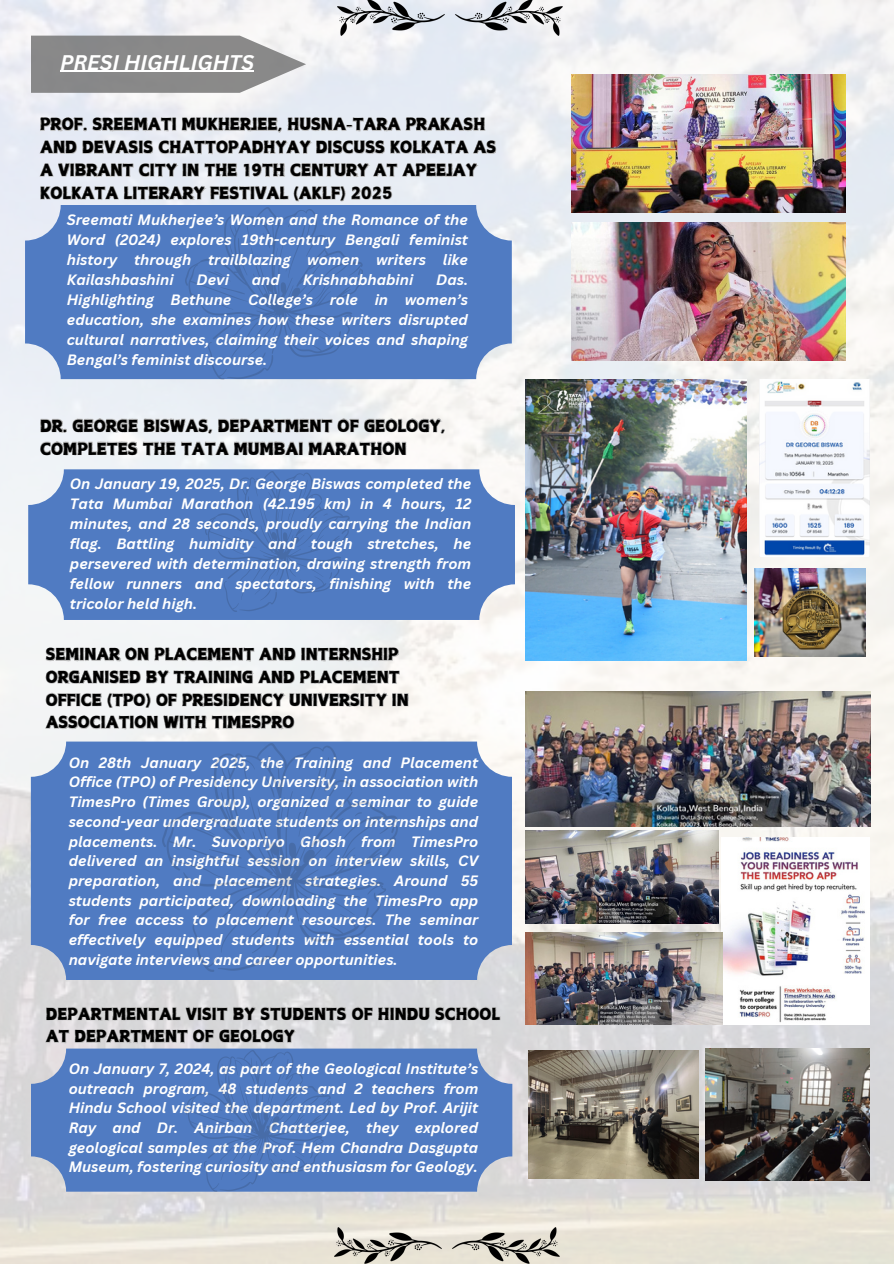
<style>
.page{position:relative;width:894px;height:1264px;background:#fff}
.page>*{position:absolute;margin:0;border:0;box-sizing:border-box;transform-origin:0 0}
.t1{font:italic 700 20.7px "Canva Sans";color:#fff}
.t2{font:16.65px/23px "Canva Powerful Calligraphy";color:#000}
.t3{font:16.5px/22.6px "Canva Powerful Calligraphy";color:#000}
.t4{font:italic 700 14.55px/19.6px "Canva Sans";color:#fff;text-align:justify}
</style>
<div class="page">
<img style="left:0;top:0;width:893px;height:1263px">
<img style="left:334px;top:1227px;width:225px;height:36px">
<img style="left:337px;top:0;width:225px;height:36px">
<div style="left:31px;top:741px;width:481px;height:239px;background:#507bc2;border-radius:35px"></div>
<img style="left:525px;top:691px;width:344px;height:135px">
<img style="left:721px;top:837px;width:148px;height:187px">
<img style="left:525px;top:830px;width:192px;height:93px">
<img style="left:525px;top:932px;width:197px;height:92px">
<img style="left:162px;top:743px;width:235px;height:228px">
<img style="left:571px;top:222px;width:274px;height:138px">
<img style="left:571px;top:74px;width:274px;height:138px">
<div style="left:25px;top:205px;width:486px;height:174px;background:#507bc2;border-radius:36px"></div>
<img style="left:185px;top:235px;width:177px;height:144px">
<div style="left:31px;top:1048px;width:481px;height:143px;background:#507bc2;border-radius:35px"></div>
<img style="left:185px;top:1052px;width:145px;height:139px">
<img style="left:528px;top:1050px;width:170px;height:128px">
<img style="left:705px;top:1048px;width:164px;height:132px">
<div style="left:28px;top:469px;width:487px;height:151px;background:#507bc2;border-radius:36px"></div>
<img style="left:205px;top:476px;width:144px;height:135px">
<img style="left:525px;top:379px;width:221px;height:281px">
<img style="left:754px;top:568px;width:111px;height:88px">
<img style="left:759px;top:379px;width:109px;height:178px">
<svg style="left:37px;top:623px;width:372px;height:120px"></svg>
<svg style="left:24px;top:36px;width:480px;height:199px"></svg>
<hr style="left:60px;top:71px;width:194px;height:1px;background:#fff">
<svg style="left:45px;top:982px;width:463px;height:70px"></svg>
<svg style="left:39px;top:394px;width:406px;height:82px"></svg>
<p class="t1" style="left:60px;top:48px;width:195px">PRESI HIGHLIGHTS</p>
<h2 class="t2" style="left:40px;top:112px;width:457px">PROF. SREEMATI MUKHERJEE, HUSNA-TARA PRAKASH AND DEVASIS CHATTOPADHYAY DISCUSS KOLKATA AS A VIBRANT CITY IN THE 19TH CENTURY AT APEEJAY KOLKATA LITERARY FESTIVAL (AKLF) 2025</h2>
<p class="t4" style="left:67px;top:209px;width:402px">Sreemati Mukherjee’s Women and the Romance of the Word (2024) explores 19th-century Bengali feminist history through trailblazing women writers like Kailashbashini</p>
<p class="t4" style="left:196px;top:269px;width:34px">Devi</p>
<p class="t4" style="left:252px;top:269px;width:30px">and</p>
<p class="t4" style="left:303px;top:269px;width:112px">Krishnabhabini</p>
<p class="t4" style="left:67px;top:269px;width:402px;text-indent:369px">Das.<br>Highlighting Bethune College’s role in women’s education, she examines how these writers disrupted cultural narratives, claiming their voices and shaping Bengal’s feminist discourse.</p>
<p class="t2" style="left:40px;top:413px;width:406px">DR. GEORGE BISWAS, DEPARTMENT OF GEOLOGY,<br>COMPLETES THE TATA MUMBAI MARATHON</p>
<h2 class="t4" style="left:70px;top:474px;width:402px">On January 19, 2025, Dr. George Biswas completed the Tata Mumbai Marathon (42.195 km) in 4 hours, 12 minutes, and 28 seconds, proudly carrying the Indian flag. Battling humidity and tough stretches, he persevered with determination, drawing strength from fellow runners and spectators, finishing with the tricolor held high.</h2>
<h1 class="t3" style="left:46px;top:642px;width:364px">SEMINAR ON PLACEMENT AND INTERNSHIP ORGANISED BY TRAINING AND PLACEMENT OFFICE (TPO) OF PRESIDENCY UNIVERSITY IN ASSOCIATION WITH TIMESPRO</h1>
<p class="t4" style="left:69px;top:752px;width:411px">On 28th January 2025, the Training and Placement Office (TPO) of Presidency University, in association with TimesPro (Times Group), organized a seminar to guide second-year undergraduate students on internships and placements. Mr. Suvopriyo Ghosh from TimesPro delivered an insightful session on interview skills, CV preparation, and placement strategies. Around 55 students participated, downloading the TimesPro app for free access to placement resources. The seminar effectively equipped students with essential tools to navigate interviews and career opportunities.</p>
<p class="t3" style="left:46px;top:1001px;width:456px">DEPARTMENTAL VISIT BY STUDENTS OF HINDU SCHOOL<br>AT DEPARTMENT OF GEOLOGY</p>
<p class="t4" style="left:69px;top:1058px;width:411px">On January 7, 2024, as part of the Geological Institute’s outreach program, 48 students and 2 teachers from Hindu School visited the department. Led by Prof. Arijit Ray and Dr. Anirban Chatterjee, they explored geological samples at the Prof. Hem Chandra Dasgupta Museum, fostering curiosity and enthusiasm for Geology.</p>
</div>
